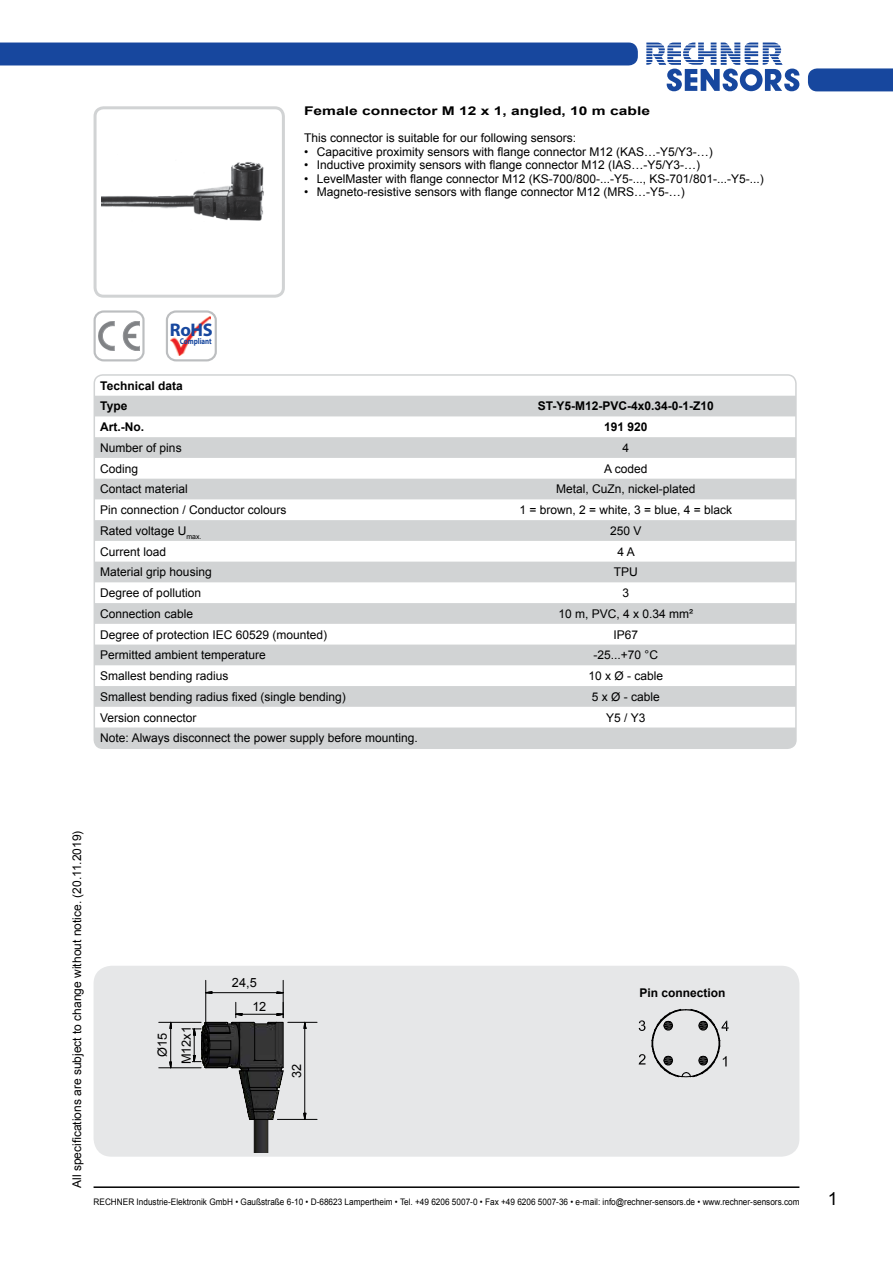
<style>
.page{position:relative;width:893px;height:1263px;background:#fff}
.page>*{position:absolute;margin:0;border:0;box-sizing:border-box;transform-origin:0 0}
.t1{font:700 18.3px "Myriad Pro";color:#17479e}
.t2{font:18px "Arial";color:#000}
.t3{font:12.75px/23.5px "Arial";letter-spacing:.01em;color:#000}
.t4{font:12px "Arial";color:#000}
.t5{font:700 12px/20.7px "Arial";color:#000}
.t6{font:700 12px "Arial";color:#000;scale:1.3 1}
.t7{font:9px "Arial";color:#000;scale:.91 1}
.t8{font:700 8.4px "Myriad Pro";color:#17479e;scale:.82 1}
</style>
<div class="page">
<svg style="left:646px;top:43px;width:153px;height:48px"></svg>
<div style="left:808px;top:68px;width:85px;height:23px;background:#17479e"></div>
<hr style="left:94px;top:1186px;width:705px;height:2px;background:#000">
<div style="left:0;top:43px;width:638px;height:22px;background:#17479e"></div>
<div style="left:94px;top:966px;width:705px;height:191px;background:#e6e7e8;border-radius:18px"></div>
<div style="left:94px;top:310px;width:51px;height:51px;border:2px solid #bcbec0;border-radius:9px"></div>
<svg style="left:98px;top:321px;width:42px;height:30px"></svg>
<div style="left:166px;top:310px;width:51px;height:51px;border:2px solid #bcbec0;border-radius:9px"></div>
<img style="left:171px;top:316px;width:39px;height:40px">
<svg style="left:639px;top:1020px;width:6px;height:11px"></svg>
<svg style="left:639px;top:1054px;width:6px;height:10px"></svg>
<svg style="left:651px;top:1009px;width:78px;height:68px"></svg>
<div style="left:94px;top:106px;width:191px;height:192px;border:3px solid #d1d3d4;border-radius:9px"></div>
<img style="left:101px;top:162px;width:163px;height:59px">
<svg style="left:169px;top:1021px;width:3px;height:20px"></svg>
<svg style="left:169px;top:1061px;width:3px;height:8px"></svg>
<hr style="left:170px;top:1028px;width:1px;height:34px;background:#000">
<hr style="left:159px;top:1022px;width:42px;height:1px;background:#000">
<hr style="left:159px;top:1067px;width:42px;height:1px;background:#000">
<svg style="left:206px;top:991px;width:7px;height:3px"></svg>
<svg style="left:276px;top:991px;width:7px;height:3px"></svg>
<hr style="left:212px;top:992px;width:65px;height:1px;background:#000">
<hr style="left:283px;top:980px;width:1px;height:38px;background:#000">
<hr style="left:205px;top:980px;width:1px;height:48px;background:#000">
<svg style="left:192px;top:1002px;width:125px;height:150px"></svg>
<hr style="left:277px;top:1119px;width:40px;height:1px;background:#000">
<svg style="left:94px;top:396px;width:700px;height:352px;fill:#d4d6d7"></svg>
<div style="left:94px;top:374px;width:703px;height:375px;border:2px solid #d1d3d4;border-radius:9px"></div>
<p class="t6" style="left:304px;top:103px;width:268px">Female connector M 12 x 1, angled, 10 m cable</p>
<p class="t4" style="left:304px;top:130px;width:274px">This connector is suitable for our following sensors:</p>
<p class="t4" style="left:304px;top:143px;width:410px">• Capacitive proximity sensors with flange connector M12 (KAS…-Y5/Y3-…)</p>
<p class="t4" style="left:304px;top:157px;width:398px">• Inductive proximity sensors with flange connector M12 (IAS…-Y5/Y3-…)</p>
<p class="t4" style="left:304px;top:170px;width:461px">• LevelMaster with flange connector M12 (KS-700/800-...-Y5-..., KS-701/801-...-Y5-...)</p>
<p class="t4" style="left:304px;top:184px;width:382px">• Magneto-resistive sensors with flange connector M12 (MRS…-Y5-…)</p>
<h1 class="t1" style="left:170px;top:318px;width:44px">RoHS</h1>
<p class="t8" style="left:180px;top:335px;width:41px">Compliant</p>
<p class="t5" style="left:100px;top:375px;width:84px">Technical data<br>Type</p>
<p class="t5" style="left:538px;top:396px;width:178px">ST-Y5-M12-PVC-4x0.34-0-1-Z10</p>
<p class="t5" style="left:100px;top:417px;width:45px">Art.-No.</p>
<p class="t5" style="left:604px;top:417px;width:45px">191 920</p>
<p class="t4" style="left:100px;top:440px;width:83px">Number of pins</p>
<p class="t4" style="left:622px;top:440px;width:8px">4</p>
<p class="t4" style="left:100px;top:461px;width:40px">Coding</p>
<p class="t4" style="left:604px;top:461px;width:45px">A coded</p>
<p class="t4" style="left:100px;top:481px;width:89px">Contact material</p>
<p class="t4" style="left:556px;top:481px;width:141px">Metal, CuZn, nickel-plated</p>
<p class="t4" style="left:100px;top:502px;width:188px">Pin connection / Conductor colours</p>
<p class="t4" style="left:519px;top:502px;width:214px">1 = brown, 2 = white, 3 = blue, 4 = black</p>
<p class="t4" style="left:100px;top:523px;width:103px">Rated voltage U<sub>max.</sub></p>
<p class="t4" style="left:610px;top:523px;width:33px">250 V</p>
<p class="t4" style="left:100px;top:543px;width:68px">Current load</p>
<p class="t4" style="left:617px;top:543px;width:19px">4A</p>
<p class="t4" style="left:100px;top:564px;width:113px">Material grip housing</p>
<p class="t4" style="left:614px;top:564px;width:25px">TPU</p>
<p class="t4" style="left:100px;top:585px;width:102px">Degree of pollution</p>
<p class="t4" style="left:622px;top:585px;width:8px">3</p>
<p class="t4" style="left:100px;top:606px;width:94px">Connection cable</p>
<p class="t4" style="left:558px;top:606px;width:136px">10 m, PVC, 4 x 0.34 mm²</p>
<p class="t4" style="left:100px;top:626px;width:228px">Degree of protection IEC 60529 (mounted)</p>
<p class="t4" style="left:613px;top:626px;width:26px">IP67</p>
<p class="t4" style="left:100px;top:647px;width:167px">Permitted ambient temperature</p>
<p class="t4" style="left:594px;top:647px;width:66px">-25...+70 °C</p>
<p class="t4" style="left:100px;top:668px;width:130px">Smallest bending radius</p>
<p class="t4" style="left:588px;top:668px;width:76px">10 x Ø - cable</p>
<p class="t4" style="left:100px;top:689px;width:247px">Smallest bending radius fixed (single bending)</p>
<p class="t4" style="left:592px;top:689px;width:70px">5 x Ø - cable</p>
<p class="t4" style="left:100px;top:709px;width:98px">Version connector</p>
<p class="t4" style="left:606px;top:709px;width:41px">Y5 / Y3</p>
<p class="t4" style="left:100px;top:730px;width:319px">Note: Always disconnect the power supply before mounting.</p>
<p class="t4" style="left:69px;top:1188px;width:359px;rotate:-90deg">All specifications are subject to change without notice. (20.11.2019)</p>
<p class="t3" style="left:151px;top:1057px;width:26px;rotate:-90deg">Ø15</p>
<p class="t3" style="left:175px;top:1064px;width:40px;rotate:-90deg">M12x1</p>
<p class="t3" style="left:252px;top:971px;width:16px;text-indent:-20px">24,5<br>12</p>
<p class="t3" style="left:285px;top:1078px;width:16px;rotate:-90deg">32</p>
<p class="t5" style="left:639px;top:982px;width:88px">Pin connection</p>
<p class="t7" style="left:94px;top:1196px;width:777px">RECHNER Industrie-Elektronik GmbH • Gaußstraße 6-10 • D-68623 Lampertheim • Tel. +49 6206 5007-0 • Fax +49 6206 5007-36 • e-mail: info@rechner-sensors.de • www.rechner-sensors.com</p>
<h2 class="t2" style="left:828px;top:1187px;width:12px">1</h2>
</div>
